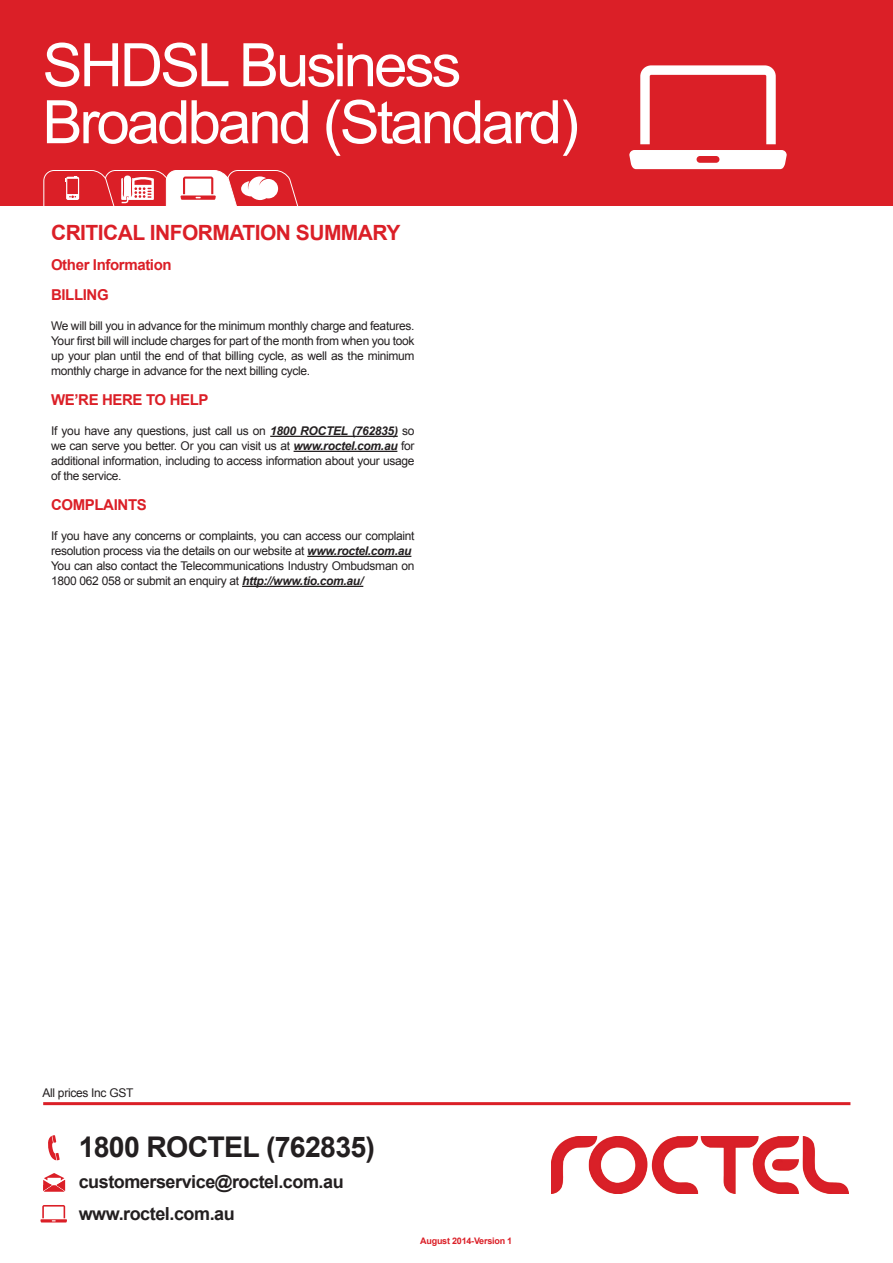
<style>
.page{position:relative;width:893px;height:1263px;background:#fff}
.page>*{position:absolute;margin:0;border:0;box-sizing:border-box;transform-origin:0 0}
.t1{font:60px "Arial";letter-spacing:-.05em;color:#fff}
.t2{font:700 28.5px "Arial";letter-spacing:-.025em;color:#231f20}
.t3{font:700 21px "Arial";letter-spacing:-.025em;color:#db1f27}
.t4{font:700 18px/32.1px "Arial";letter-spacing:-.025em;color:#231f20}
.t5{font:700 15px "Arial";letter-spacing:-.025em;color:#db1f27}
.t6{font:12px/15px "Arial";letter-spacing:-.025em;color:#231f20;text-align:justify}
.t7{font:700 9px "Arial";letter-spacing:-.025em;color:#db1f27}
.s1{font-weight:700;font-style:italic}
</style>
<div class="page">
<div style="left:0;top:0;width:893px;height:207px;background:#db1f27"></div>
<svg style="left:48px;top:1135px;width:12px;height:25px"></svg>
<svg style="left:43px;top:1173px;width:22px;height:18px"></svg>
<hr style="left:40px;top:1219px;width:27px;height:3px;background:#db1f27">
<svg style="left:42px;top:1205px;width:23px;height:16px"></svg>
<hr style="left:43px;top:1102px;width:807px;height:3px;background:#db1f27">
<img style="left:551px;top:1136px;width:297px;height:58px">
<svg style="left:640px;top:65px;width:136px;height:79px"></svg>
<svg style="left:629px;top:150px;width:158px;height:19px;background:#fceeef"></svg>
<hr style="left:270px;top:436px;width:128px;height:1px;background:#231f20">
<hr style="left:294px;top:451px;width:103px;height:1px;background:#231f20">
<hr style="left:307px;top:556px;width:104px;height:1px;background:#231f20">
<hr style="left:242px;top:586px;width:121px;height:1px;background:#231f20">
<svg style="left:43px;top:170px;width:256px;height:37px"></svg>
<p class="t1" style="left:43px;top:26px;width:420px">SHDSL Business</p>
<p class="t1" style="left:43px;top:83px;width:538px">Broadband (Standard)</p>
<p class="t3" style="left:51px;top:219px;width:351px">CRITICAL INFORMATION SUMMARY</p>
<p class="t5" style="left:51px;top:255px;width:122px">Other Information</p>
<p class="t5" style="left:51px;top:285px;width:59px">BILLING</p>
<p class="t6" style="left:51px;top:318px;width:365px">We will bill you in advance for the minimum monthly charge and features.<br>Your first bill will include charges for part of the month from when you took up your plan until the end of that billing cycle, as well as the minimum monthly charge in advance for the next billing cycle.</p>
<p class="t5" style="left:51px;top:390px;width:159px">WE’RE HERE TO HELP</p>
<p class="t6" style="left:51px;top:423px;width:365px">If you have any questions, just call us on <span class="s1">1800 ROCTEL (762835)</span> so we can serve you better. Or you can visit us at <span class="s1">www.roctel.com.au</span> for additional information, including to access information about your usage of the service.</p>
<p class="t5" style="left:51px;top:495px;width:97px">COMPLAINTS</p>
<p class="t6" style="left:51px;top:528px;width:365px">If you have any concerns or complaints, you can access our complaint resolution process via the details on our website at <span class="s1">www.roctel.com.au</span></p>
<p class="t6" style="left:51px;top:558px;width:365px">You can also contact the Telecommunications Industry Ombudsman on<br>1800 062 058 or submit an enquiry at <span class="s1">http://www.tio.com.au/</span></p>
<p class="t6" style="left:43px;top:1086px;width:92px">All prices Inc GST</p>
<h2 class="t2" style="left:79px;top:1128px;width:298px">1800 ROCTEL (762835)</h2>
<h3 class="t4" style="left:79px;top:1166px;width:266px">customerservice@roctel.com.au www.roctel.com.au</h3>
<p class="t7" style="left:420px;top:1234px;width:94px">August 2014-Version 1</p>
</div>
